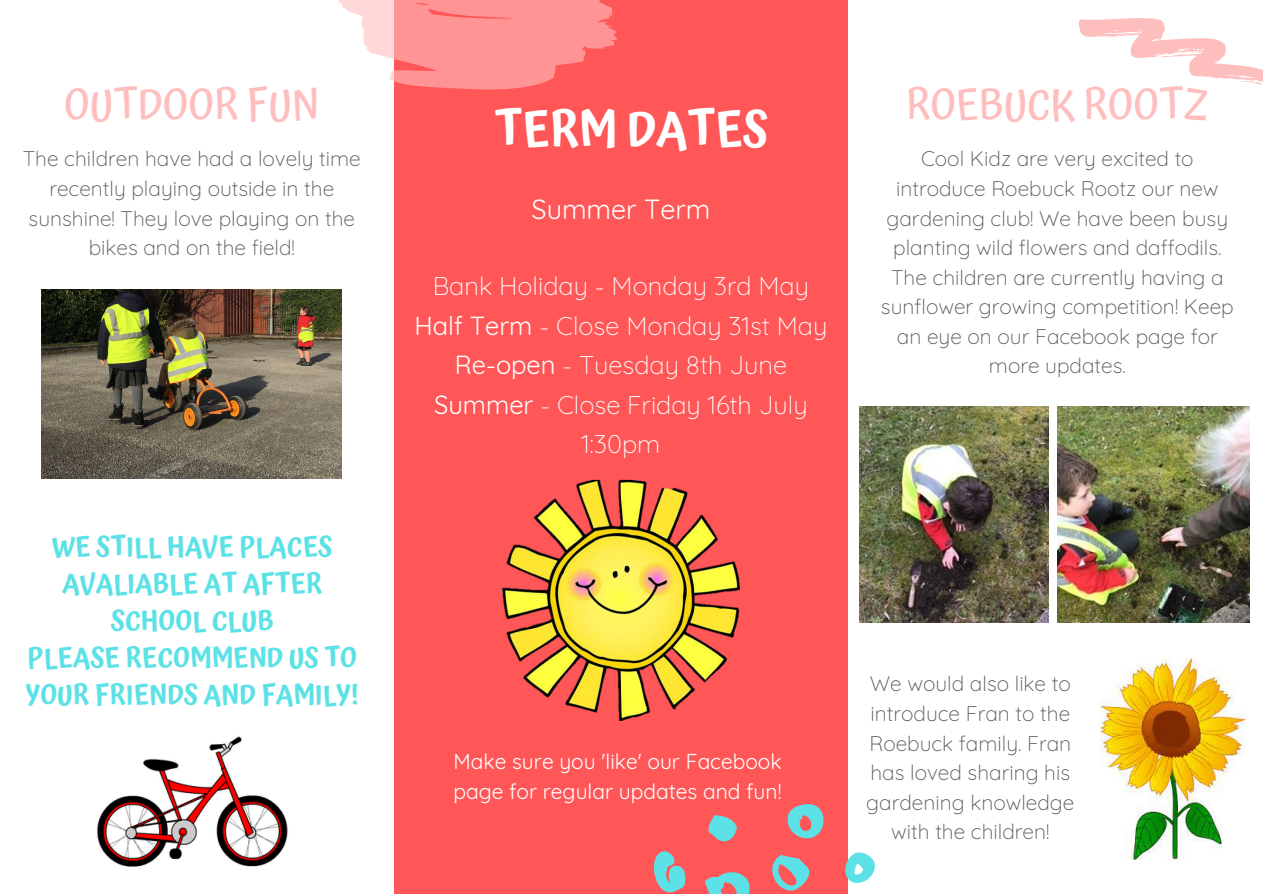
<style>
.page{position:relative;width:1263px;height:894px;background:#fff}
.page>*{position:absolute;margin:0;border:0;box-sizing:border-box;transform-origin:0 0}
.t1{font:600 48px "Atma";color:#fff}
.t2{font:500 42px "Atma";color:#ffbebe}
.t3{font:600 27px/37px "Atma";color:#5ce1e6;text-align:center}
.t4{font:27px "Quicksand";color:#fff}
.t5{font:300 25.5px/39.3px "Quicksand";color:#fff;text-align:center}
.t6{font:300 21px/29.5px "Quicksand";color:#545454;text-align:center}
.t7{font:21px/29.5px "Quicksand";color:#fff}
.s1{font-weight:400}
</style>
<div class="page">
<div style="left:394px;top:0;width:454px;height:893px;background:#ff5757"></div>
<svg style="left:338px;top:0;width:279px;height:89px"></svg>
<svg style="left:787px;top:804px;width:37px;height:35px"></svg>
<svg style="left:708px;top:815px;width:29px;height:27px"></svg>
<svg style="left:654px;top:851px;width:32px;height:41px"></svg>
<svg style="left:845px;top:852px;width:30px;height:31px"></svg>
<svg style="left:772px;top:854px;width:38px;height:37px"></svg>
<svg style="left:705px;top:872px;width:45px;height:21px"></svg>
<svg style="left:1078px;top:18px;width:185px;height:67px"></svg>
<img style="left:860px;top:406px;width:189px;height:216px">
<img style="left:1057px;top:406px;width:193px;height:216px">
<img style="left:1101px;top:658px;width:145px;height:201px">
<img style="left:502px;top:479px;width:238px;height:241px">
<img style="left:42px;top:289px;width:300px;height:189px">
<img style="left:97px;top:736px;width:191px;height:131px">
<p class="t2" style="left:64px;top:80px;width:256px">OUTDOOR FUN</p>
<p class="t6" style="left:23px;top:144px;width:340px">The children have had a lovely time recently playing outside in the sunshine! They love playing on the bikes and on the field!</p>
<p class="t3" style="left:52px;top:527px;width:281px">WE STILL HAVE PLACES<br>AVALIABLE AT AFTER<br>SCHOOL CLUB</p>
<p class="t3" style="left:26px;top:639px;width:335px;text-align:left">PLEASE RECOMMEND US TO<br>YOUR FRIENDS AND FAMILY!</p>
<p class="t1" style="left:494px;top:101px;width:275px">TERM DATES</p>
<p class="t4" style="left:531px;top:192px;width:180px">Summer Term</p>
<p class="t5" style="left:433px;top:266px;width:378px">Bank Holiday - Monday 3rd May</p>
<p class="t5" style="left:414px;top:305px;width:414px"><span class="s1">Half Term</span> - Close Monday 31st May</p>
<p class="t5" style="left:455px;top:345px;width:334px"><span class="s1">Re-open</span> - Tuesday 8th June</p>
<p class="t5" style="left:434px;top:384px;width:375px"><span class="s1">Summer</span> - Close Friday 16th July<br>1:30pm</p>
<p class="t2" style="left:906px;top:80px;width:304px">ROEBUCK ROOTZ</p>
<p class="t6" style="left:881px;top:144px;width:354px">Cool Kidz are very excited to introduce Roebuck Rootz our new gardening club! We have been busy planting wild flowers and daffodils.<br>The children are currently having a sunflower growing competition! Keep an eye on our Facebook page for more updates.</p>
<p class="t7" style="left:453px;top:746px;width:330px">Make sure you 'like' our Facebook page for regular updates and fun!</p>
<p class="t6" style="left:866px;top:668px;width:209px">We would also like to introduce Fran to the<br>Roebuck family. Fran has loved sharing his gardening knowledge with the children!</p>
</div>
